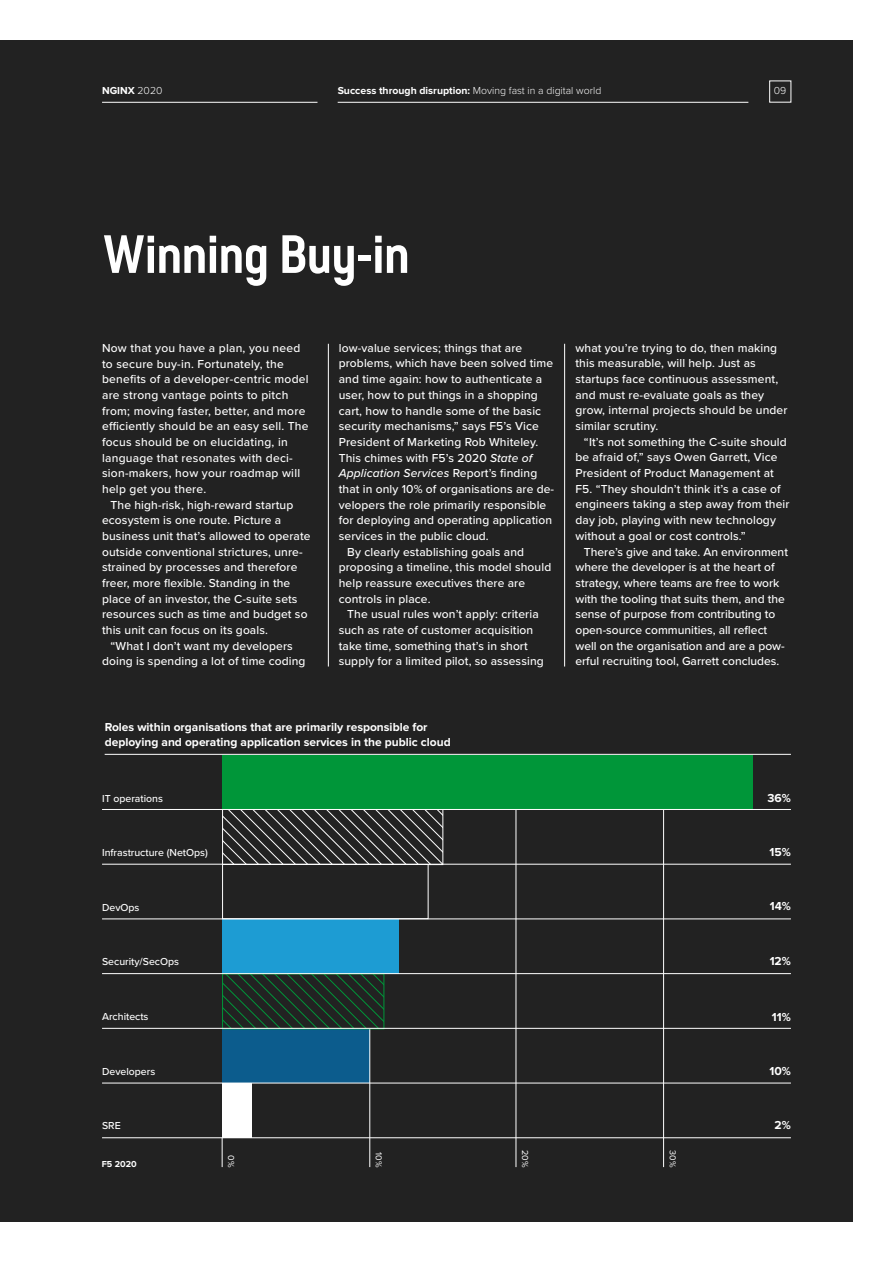
<style>
.page{position:relative;width:893px;height:1263px;background:#fff}
.page>*{position:absolute;margin:0;border:0;box-sizing:border-box;transform-origin:0 0}
.t1{font:500 condensed 53.1px "Neusa Next Std";color:#fff}
.t2{font:500 12px/15.6px "Proxima Nova";letter-spacing:.01em;color:#fff}
.t3{font:700 12px/14.4px "Proxima Nova";color:#fff}
.t4{font:italic 500 12px "Proxima Nova";letter-spacing:.01em;color:#fff}
.t5{font:500 10.5px "Proxima Nova";color:#fff}
.t6{font:700 10.5px "Proxima Nova";color:#fff}
.t7{font:300 10.5px "Proxima Nova";color:#fff}
.t8{font:9px "Proxima Nova";color:#fff}
.t9{font:700 9px "Proxima Nova";color:#fff}
.s1{font-weight:300}
.s2{font-style:italic}
.s3{font-style:normal}
</style>
<div class="page">
<div style="left:0;top:41px;width:853px;height:1181px;background:#222"></div>
<div style="left:222px;top:1028px;width:148px;height:55px;background:#0c5c8d"></div>
<hr style="left:370px;top:783px;width:1px;height:384px;background:#fff">
<hr style="left:102px;top:102px;width:215px;height:1px;background:#fff">
<hr style="left:338px;top:102px;width:410px;height:1px;background:#fff">
<hr style="left:328px;top:344px;width:1px;height:322px;background:#fff">
<hr style="left:564px;top:344px;width:1px;height:322px;background:#fff">
<hr style="left:663px;top:783px;width:1px;height:384px;background:#fff">
<hr style="left:516px;top:783px;width:1px;height:384px;background:#fff">
<svg style="left:224px;top:811px;width:217px;height:52px"></svg>
<div style="left:222px;top:809px;width:221px;height:56px;border:1px solid #fff"></div>
<div style="left:222px;top:755px;width:531px;height:54px;background:#009639"></div>
<div style="left:222px;top:919px;width:177px;height:55px;background:#1d9cd3"></div>
<div style="left:222px;top:1083px;width:30px;height:55px;background:#fff"></div>
<svg style="left:224px;top:975px;width:158px;height:52px"></svg>
<div style="left:222px;top:973px;width:162px;height:56px;border:1px solid #009639"></div>
<div style="left:222px;top:864px;width:206px;height:55px;background:#222;border:1px solid #fff"></div>
<hr style="left:102px;top:919px;width:689px;height:1px;background:#fff">
<hr style="left:102px;top:1028px;width:689px;height:1px;background:#fff">
<hr style="left:102px;top:1137px;width:689px;height:1px;background:#fff">
<hr style="left:102px;top:973px;width:689px;height:1px;background:#fff">
<hr style="left:102px;top:1083px;width:689px;height:1px;background:#fff">
<hr style="left:102px;top:864px;width:689px;height:1px;background:#fff">
<hr style="left:102px;top:809px;width:689px;height:1px;background:#fff">
<hr style="left:105px;top:754px;width:686px;height:1px;background:#fff">
<hr style="left:222px;top:1137px;width:1px;height:30px;background:#fff">
<p class="t6" style="left:102px;top:85px;width:62px">NGINX <span class="s1">2020</span></p>
<p class="t6" style="left:338px;top:85px;width:265px">Success through disruption: <span class="s1">Moving fast in a digital world</span></p>
<p class="t7" style="left:774px;top:85px;width:14px">09</p>
<h1 class="t1" style="left:103px;top:221px;width:308px">Winning Buy-in</h1>
<p class="t2" style="left:102px;top:340px;width:208px">Now that you have a plan, you need to secure buy-in. Fortunately, the benefits of a developer-centric model are strong vantage points to pitch from; moving faster, better, and more efficiently should be an easy sell. The focus should be on elucidating, in language that resonates with deci&shy;sion-makers, how your roadmap will help get you there.</p>
<p class="t2" style="left:102px;top:497px;width:210px;text-indent:9px">The high-risk, high-reward startup ecosystem is one route. Picture a business unit that’s allowed to operate outside conventional strictures, unre&shy;strained by processes and therefore freer, more flexible. Standing in the place of an investor, the C-suite sets resources such as time and budget so this unit can focus on its goals.</p>
<p class="t2" style="left:102px;top:638px;width:205px;text-align:center">“What I don’t want my developers doing is spending a lot of time coding</p>
<p class="t2" style="left:339px;top:340px;width:185px">low-value services; things that are</p>
<p class="t2" style="left:339px;top:356px;width:216px">problems, which have been solved time</p>
<p class="t2" style="left:339px;top:372px;width:205px">and time again: how to authenticate a</p>
<p class="t2" style="left:339px;top:387px;width:201px">user, how to put things in a shopping</p>
<p class="t2" style="left:339px;top:403px;width:204px">cart, how to handle some of the basic</p>
<p class="t2" style="left:339px;top:419px;width:202px">security mechanisms,” says F5’s Vice</p>
<p class="t2" style="left:339px;top:434px;width:201px">President of Marketing Rob Whiteley.</p>
<p class="t2" style="left:339px;top:450px;width:195px">This chimes with F5’s 2020 <span class="s2">State of</span></p>
<p class="t4" style="left:339px;top:466px;width:200px">Application Services <span class="s3">Report’s finding</span></p>
<p class="t2" style="left:339px;top:481px;width:217px">that in only 10% of organisations are de-</p>
<p class="t2" style="left:339px;top:497px;width:209px">velopers the role primarily responsible</p>
<p class="t2" style="left:339px;top:513px;width:215px">for deploying and operating application</p>
<p class="t2" style="left:339px;top:528px;width:152px">services in the public cloud.</p>
<p class="t2" style="left:347px;top:544px;width:178px">By clearly establishing goals and</p>
<p class="t2" style="left:339px;top:560px;width:214px">proposing a timeline, this model should</p>
<p class="t2" style="left:339px;top:575px;width:188px">help reassure executives there are</p>
<p class="t2" style="left:339px;top:591px;width:93px">controls in place.</p>
<p class="t2" style="left:347px;top:607px;width:193px">The usual rules won’t apply: criteria</p>
<p class="t2" style="left:339px;top:622px;width:196px">such as rate of customer acquisition</p>
<p class="t2" style="left:339px;top:638px;width:191px">take time, something that’s in short</p>
<p class="t2" style="left:339px;top:654px;width:206px">supply for a limited pilot, so assessing</p>
<p class="t2" style="left:575px;top:340px;width:214px">what you’re trying to do, then making this measurable, will help. Just as startups face continuous assessment, and must re-evaluate goals as they grow, internal projects should be under similar scrutiny.</p>
<p class="t2" style="left:575px;top:434px;width:216px;text-indent:9px">“It’s not something the C-suite should be afraid of,” says Owen Garrett, Vice President of Product Management at F5. “They shouldn’t think it’s a case of engineers taking a step away from their day job, playing with new technology without a goal or cost controls.”</p>
<p class="t2" style="left:575px;top:544px;width:214px;text-indent:9px">There’s give and take. An environment where the developer is at the heart of strategy, where teams are free to work with the tooling that suits them, and the sense of purpose from contributing to open-source communities, all reflect well on the organisation and are a pow&shy;erful recruiting tool, Garrett concludes.</p>
<p class="t3" style="left:105px;top:720px;width:348px">Roles within organisations that are primarily responsible for deploying and operating application services in the public cloud</p>
<p class="t5" style="left:102px;top:792px;width:62px">IT operations</p>
<p class="t3" style="left:767px;top:791px;width:25px">36%</p>
<p class="t5" style="left:102px;top:846px;width:107px">Infrastructure (NetOps)</p>
<p class="t3" style="left:770px;top:845px;width:23px">15%</p>
<p class="t5" style="left:102px;top:901px;width:39px">DevOps</p>
<p class="t3" style="left:770px;top:900px;width:23px">14%</p>
<p class="t5" style="left:102px;top:956px;width:79px">Security/SecOps</p>
<p class="t3" style="left:770px;top:954px;width:23px">12%</p>
<p class="t5" style="left:102px;top:1010px;width:48px">Architects</p>
<p class="t3" style="left:772px;top:1010px;width:20px">11%</p>
<p class="t5" style="left:102px;top:1065px;width:55px">Developers</p>
<p class="t3" style="left:769px;top:1064px;width:23px">10%</p>
<p class="t5" style="left:102px;top:1119px;width:20px">SRE</p>
<p class="t9" style="left:102px;top:1159px;width:36px">F5 2020</p>
<p class="t8" style="left:237px;top:1155px;width:14px;rotate:90deg">0%</p>
<p class="t8" style="left:384px;top:1152px;width:17px;rotate:90deg">10%</p>
<p class="t8" style="left:530px;top:1150px;width:19px;rotate:90deg">20%</p>
<p class="t8" style="left:678px;top:1150px;width:19px;rotate:90deg">30%</p>
<p class="t3" style="left:775px;top:1118px;width:18px">2%</p>
</div>
